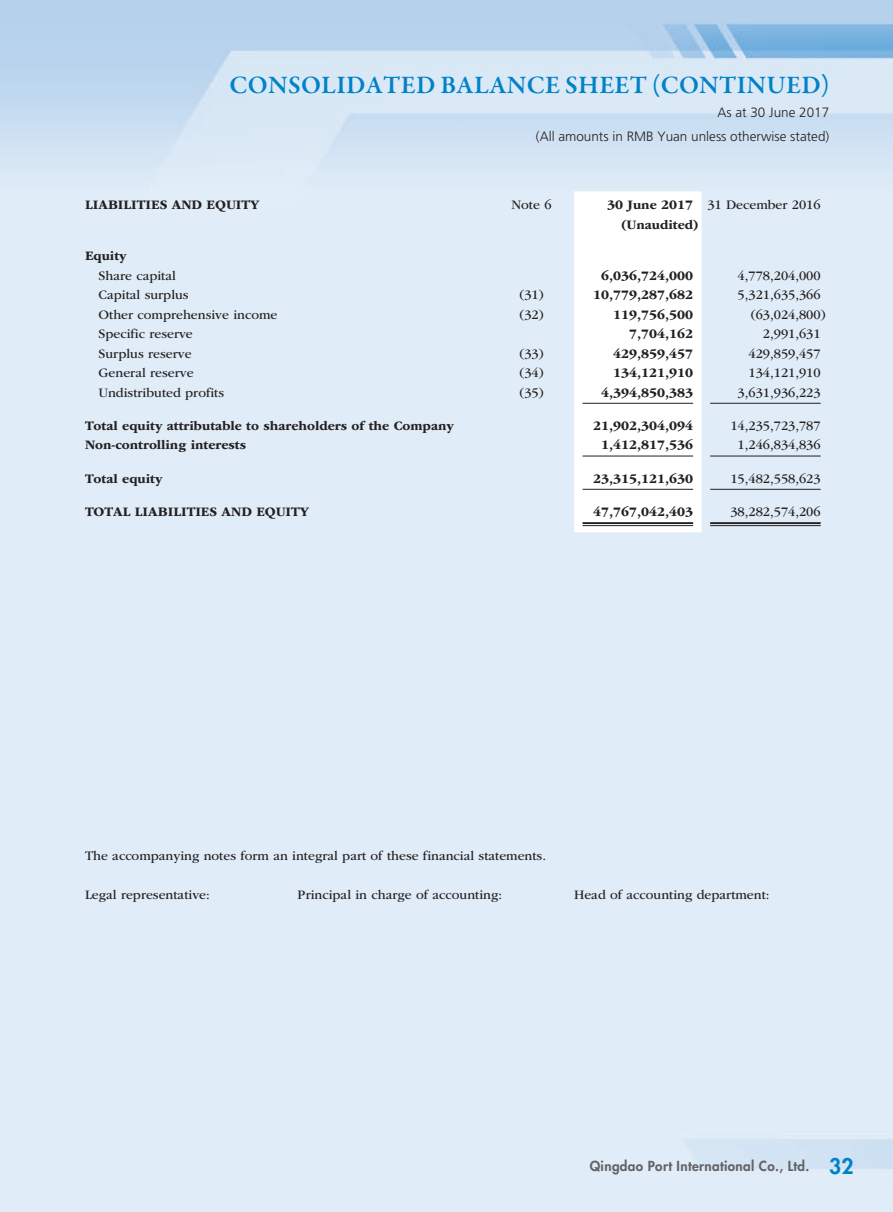
<style>
.page{position:relative;width:893px;height:1212px;background:#fff}
.page>*{position:absolute;margin:0;border:0;box-sizing:border-box;transform-origin:0 0}
.t1{font:600 25.5px "Garamond Premr Pro";letter-spacing:.01em;color:#0082c8}
.t2{font:800 21px "Futura Std";color:#0082c8}
._1__內文{font:13.5px "ITC Garamond Std";color:#231f20}
._1__內文-2{font:700 13.5px "ITC Garamond Std";color:#231f20}
.t3{font:300 13.5px/24px "Frutiger LT Std";color:#231f20;text-align:right}
.t4{font:800 13.5px "Futura Std";letter-spacing:.025em;color:#636366}
</style>
<div class="page">
<img style="left:0;top:0;width:893px;height:1212px">
<svg style="left:574px;top:191px;width:128px;height:341px"></svg>
<hr style="left:583px;top:403px;width:110px;height:1px;background:#231f20">
<hr style="left:710px;top:403px;width:111px;height:1px;background:#231f20">
<hr style="left:583px;top:456px;width:110px;height:1px;background:#231f20">
<hr style="left:710px;top:456px;width:111px;height:1px;background:#231f20">
<hr style="left:583px;top:489px;width:110px;height:1px;background:#231f20">
<hr style="left:710px;top:489px;width:111px;height:1px;background:#231f20">
<hr style="left:583px;top:522px;width:110px;height:2px;background:#231f20">
<hr style="left:583px;top:525px;width:110px;height:1px;background:#231f20">
<hr style="left:710px;top:522px;width:111px;height:2px;background:#231f20">
<hr style="left:710px;top:525px;width:111px;height:1px;background:#231f20">
<h1 class="t1" style="left:230px;top:69px;width:601px">CONSOLIDATED BALANCE SHEET (CONTINUED(</h1>
<p class="t3" style="left:536px;top:100px;width:295px">As at 30 June 2017<br>(All amounts in RMB Yuan unless otherwise stated(</p>
<p class="_1__內文-2" style="left:85px;top:197px;width:176px">LIABILITIES AND EQUITY</p>
<p class="_1__內文" style="left:512px;top:198px;width:41px">Note 6</p>
<p class="_1__內文-2" style="left:607px;top:197px;width:87px">30 June 2017</p>
<p class="_1__內文" style="left:707px;top:198px;width:115px">31 December 2016</p>
<p class="_1__內文-2" style="left:621px;top:217px;width:78px">(Unaudited(</p>
<p class="_1__內文-2" style="left:85px;top:248px;width:43px">Equity</p>
<p class="_1__內文" style="left:99px;top:268px;width:79px">Share capital</p>
<p class="_1__內文-2" style="left:601px;top:268px;width:94px">6,036,724,000</p>
<p class="_1__內文" style="left:738px;top:268px;width:85px">4,778,204,000</p>
<p class="_1__內文" style="left:99px;top:288px;width:92px">Capital surplus</p>
<p class="_1__內文" style="left:519px;top:288px;width:26px">)31(</p>
<p class="_1__內文-2" style="left:593px;top:287px;width:102px">10,779,287,682</p>
<p class="_1__內文" style="left:738px;top:288px;width:85px">5,321,635,366</p>
<p class="_1__內文" style="left:99px;top:307px;width:180px">Other comprehensive income</p>
<p class="_1__內文" style="left:519px;top:307px;width:26px">)32(</p>
<p class="_1__內文-2" style="left:613px;top:307px;width:82px">119,756,500</p>
<p class="_1__內文" style="left:751px;top:307px;width:76px">)63,024,800(</p>
<p class="_1__內文" style="left:99px;top:327px;width:96px">Specific reserve</p>
<p class="_1__內文-2" style="left:629px;top:326px;width:66px">7,704,162</p>
<p class="_1__內文" style="left:763px;top:327px;width:59px">2,991,631</p>
<p class="_1__內文" style="left:99px;top:346px;width:95px">Surplus reserve</p>
<p class="_1__內文" style="left:519px;top:346px;width:26px">)33(</p>
<p class="_1__內文-2" style="left:613px;top:346px;width:82px">429,859,457</p>
<p class="_1__內文" style="left:748px;top:346px;width:74px">429,859,457</p>
<p class="_1__內文" style="left:99px;top:366px;width:97px">General reserve</p>
<p class="_1__內文" style="left:519px;top:366px;width:26px">)34(</p>
<p class="_1__內文-2" style="left:613px;top:365px;width:82px">134,121,910</p>
<p class="_1__內文" style="left:748px;top:366px;width:74px">134,121,910</p>
<p class="_1__內文" style="left:99px;top:385px;width:127px">Undistributed profits</p>
<p class="_1__內文" style="left:519px;top:385px;width:26px">)35(</p>
<p class="_1__內文-2" style="left:601px;top:385px;width:94px">4,394,850,383</p>
<p class="_1__內文" style="left:738px;top:385px;width:85px">3,631,936,223</p>
<p class="_1__內文-2" style="left:85px;top:418px;width:370px">Total equity attributable to shareholders of the Company</p>
<p class="_1__內文-2" style="left:593px;top:418px;width:102px">21,902,304,094</p>
<p class="_1__內文" style="left:730px;top:418px;width:92px">14,235,723,787</p>
<p class="_1__內文-2" style="left:85px;top:437px;width:163px">Non-controlling interests</p>
<p class="_1__內文-2" style="left:601px;top:437px;width:94px">1,412,817,536</p>
<p class="_1__內文" style="left:738px;top:438px;width:85px">1,246,834,836</p>
<p class="_1__內文-2" style="left:85px;top:471px;width:79px">Total equity</p>
<p class="_1__內文-2" style="left:593px;top:471px;width:102px">23,315,121,630</p>
<p class="_1__內文" style="left:730px;top:471px;width:92px">15,482,558,623</p>
<p class="_1__內文-2" style="left:85px;top:504px;width:226px">TOTAL LIABILITIES AND EQUITY</p>
<p class="_1__內文-2" style="left:593px;top:504px;width:102px">47,767,042,403</p>
<p class="_1__內文" style="left:730px;top:504px;width:92px">38,282,574,206</p>
<p class="_1__內文" style="left:85px;top:849px;width:463px">The accompanying notes form an integral part of these financial statements.</p>
<p class="_1__內文" style="left:85px;top:888px;width:126px">Legal representative:</p>
<p class="_1__內文" style="left:298px;top:888px;width:206px">Principal in charge of accounting:</p>
<p class="_1__內文" style="left:574px;top:888px;width:197px">Head of accounting department:</p>
<p class="t4" style="left:590px;top:1158px;width:221px">Qingdao Port International Co., Ltd.</p>
<p class="t2" style="left:829px;top:1153px;width:26px">32</p>
</div>
